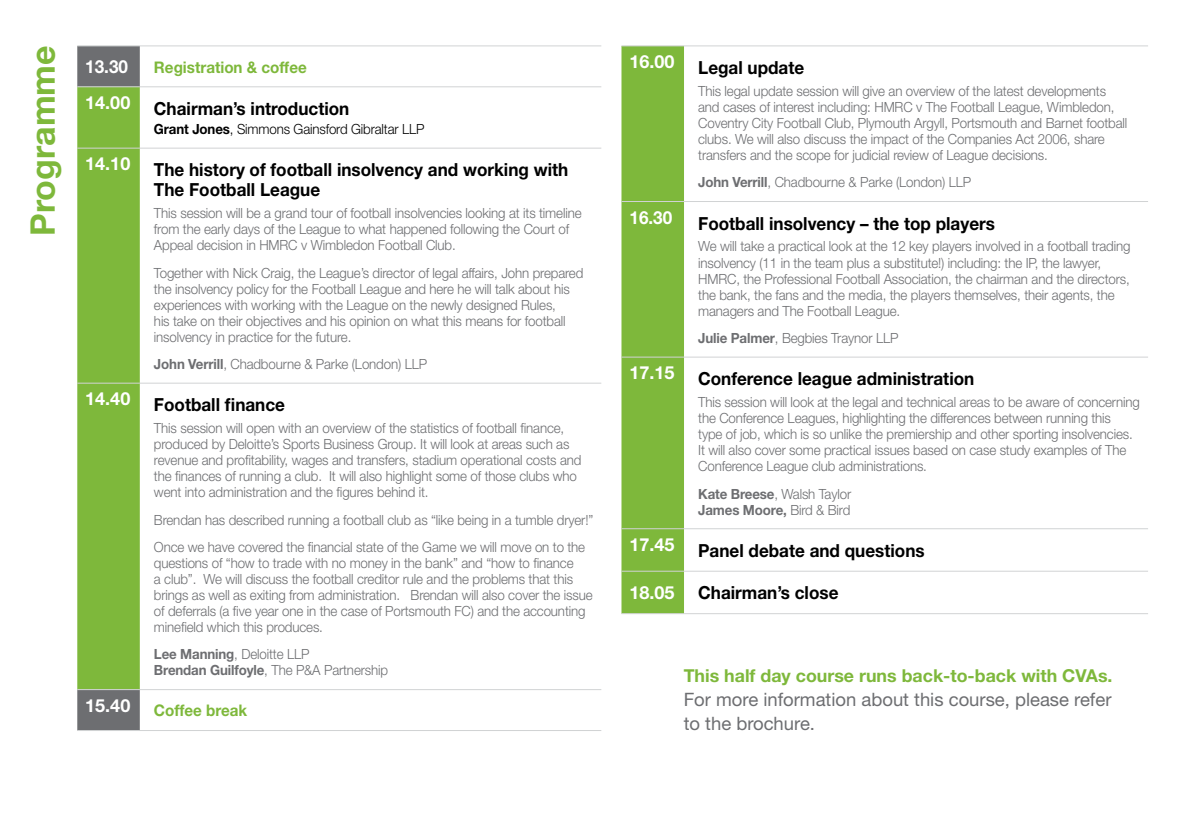
<style>
.page{position:relative;width:1191px;height:840px;background:#fff}
.page>*{position:absolute;margin:0;border:0;box-sizing:border-box;transform-origin:0 0}
.t1{font:700 34px "Helvetica Neue";color:#7eb83b}
.t2{font:18.4px/24px "Helvetica Neue";color:#6d6e71}
.t3{font:700 18px/20px "Helvetica Neue";color:#000;scale:.95 1}
.t4{font:700 18px "Helvetica Neue";color:#fff}
.t5{font:700 18px "Helvetica Neue";color:#fff;scale:.95 1}
.t6{font:700 17.8px "Helvetica Neue";color:#7eb83b}
.t7{font:700 16px "Helvetica Neue";color:#7eb83b;scale:.95 1}
.t8{font:300 14px/16px "Helvetica Neue";letter-spacing:-.01em;color:#6d6e71;scale:.95 1}
.t9{font:700 14px/16px "Helvetica Neue";color:#6d6e71;scale:.95 1}
.t10{font:300 14px "Helvetica Neue";letter-spacing:-.01em;color:#000;scale:.95 1}
.s1{font-weight:700}
.s2{font-weight:300}
</style>
<div class="page">
<div style="left:77px;top:46px;width:63px;height:683px;background:#6d6e71"></div>
<svg style="left:77px;top:87px;width:63px;height:601px"></svg>
<hr style="left:77px;top:45px;width:63px;height:1px;background:#d1d3d4">
<hr style="left:140px;top:45px;width:461px;height:1px;background:#d1d3d4">
<hr style="left:77px;top:86px;width:63px;height:1px;background:#d1d3d4">
<hr style="left:140px;top:86px;width:461px;height:1px;background:#d1d3d4">
<hr style="left:77px;top:147px;width:63px;height:1px;background:#d1d3d4">
<hr style="left:140px;top:147px;width:461px;height:1px;background:#d1d3d4">
<hr style="left:77px;top:382px;width:63px;height:1px;background:#d1d3d4">
<hr style="left:140px;top:382px;width:461px;height:1px;background:#d1d3d4">
<hr style="left:77px;top:688px;width:63px;height:1px;background:#d1d3d4">
<hr style="left:140px;top:688px;width:461px;height:1px;background:#d1d3d4">
<hr style="left:77px;top:729px;width:63px;height:1px;background:#d1d3d4">
<hr style="left:140px;top:729px;width:461px;height:1px;background:#d1d3d4">
<div style="left:621px;top:46px;width:63px;height:566px;background:#7eb83b"></div>
<hr style="left:621px;top:45px;width:63px;height:1px;background:#d1d3d4">
<hr style="left:684px;top:45px;width:464px;height:1px;background:#d1d3d4">
<hr style="left:621px;top:201px;width:63px;height:1px;background:#d1d3d4">
<hr style="left:684px;top:201px;width:464px;height:1px;background:#d1d3d4">
<hr style="left:621px;top:356px;width:63px;height:1px;background:#d1d3d4">
<hr style="left:684px;top:356px;width:464px;height:1px;background:#d1d3d4">
<hr style="left:621px;top:528px;width:63px;height:1px;background:#d1d3d4">
<hr style="left:684px;top:528px;width:464px;height:1px;background:#d1d3d4">
<hr style="left:621px;top:570px;width:63px;height:1px;background:#d1d3d4">
<hr style="left:684px;top:570px;width:464px;height:1px;background:#d1d3d4">
<hr style="left:621px;top:612px;width:63px;height:1px;background:#d1d3d4">
<hr style="left:684px;top:612px;width:464px;height:1px;background:#d1d3d4">
<h1 class="t1" style="left:22px;top:236px;width:192px;rotate:-90deg">Programme</h1>
<p class="t5" style="left:85px;top:56px;width:47px">13.30</p>
<p class="t7" style="left:154px;top:57px;width:162px">Registration &amp; coffee</p>
<p class="t4" style="left:85px;top:91px;width:47px">14.00</p>
<p class="t3" style="left:154px;top:98px;width:207px">Chairman’s introduction</p>
<p class="t10" style="left:154px;top:120px;width:286px"><span class="s1">Grant Jones</span>, Simmons Gainsford Gibraltar LLP</p>
<p class="t4" style="left:85px;top:152px;width:47px">14.10</p>
<p class="t3" style="left:154px;top:159px;width:437px">The history of football insolvency and working with<br>The Football League</p>
<p class="t8" style="left:154px;top:205px;width:451px">This session will be a grand tour of football insolvencies looking at its timeline from the early days of the League to what happened following the Court of<br>Appeal decision in HMRC v Wimbledon Football Club.</p>
<p class="t8" style="left:154px;top:264px;width:453px">Together with Nick Craig, the League’s director of legal affairs, John prepared the insolvency policy for the Football League and here he will talk about his experiences with working with the League on the newly designed Rules,<br>his take on their objectives and his opinion on what this means for football insolvency in practice for the future.</p>
<p class="t8" style="left:154px;top:355px;width:289px"><span class="s1">John Verrill</span>, Chadbourne &amp; Parke (London) LLP</p>
<p class="t4" style="left:85px;top:387px;width:47px">14.40</p>
<p class="t3" style="left:154px;top:394px;width:139px">Football finance</p>
<p class="t8" style="left:154px;top:419px;width:451px">This session will open with an overview of the statistics of football finance, produced by Deloitte’s Sports Business Group. It will look at areas such as revenue and profitability, wages and transfers, stadium operational costs and the finances of running a club. It will also highlight some of those clubs who went into administration and the figures behind it.</p>
<p class="t8" style="left:154px;top:505px;width:464px;line-height:27.4px">Brendan has described running a football club as “like being in a tumble dryer!”<br>Once we have covered the financial state of the Game we will move on to the</p>
<p class="t8" style="left:154px;top:554px;width:463px">questions of “how to trade with no money in the bank” and “how to finance<br>a club”. We will discuss the football creditor rule and the problems that this brings as well as exiting from administration. Brendan will also cover the issue of deferrals (a five year one in the case of Portsmouth FC) and the accounting minefield which this produces.</p>
<p class="t8" style="left:154px;top:645px;width:248px"><span class="s1">Lee Manning</span>, Deloitte LLP<br><span class="s1">Brendan Guilfoyle</span>, The P&amp;A Partnership</p>
<p class="t4" style="left:85px;top:693px;width:47px">15.40</p>
<p class="t7" style="left:154px;top:700px;width:100px">Coffee break</p>
<p class="t4" style="left:629px;top:50px;width:47px">16.00</p>
<p class="t3" style="left:698px;top:57px;width:113px">Legal update</p>
<p class="t8" style="left:698px;top:82px;width:453px">This legal update session will give an overview of the latest developments and cases of interest including: HMRC v The Football League, Wimbledon, Coventry City Football Club, Plymouth Argyll, Portsmouth and Barnet football clubs. We will also discuss the impact of the Companies Act 2006, share transfers and the scope for judicial review of League decisions.</p>
<p class="t8" style="left:698px;top:174px;width:289px"><span class="s1">John Verrill</span>, Chadbourne &amp; Parke (London) LLP</p>
<p class="t5" style="left:629px;top:206px;width:47px">16.30</p>
<p class="t3" style="left:698px;top:213px;width:314px">Football insolvency – the top players</p>
<p class="t8" style="left:698px;top:238px;width:456px">We will take a practical look at the 12 key players involved in a football trading insolvency (11 in the team plus a substitute!) including: the IP, the lawyer, HMRC, the Professional Football Association, the chairman and the directors, the bank, the fans and the media, the players themselves, their agents, the managers and The Football League.</p>
<p class="t8" style="left:698px;top:329px;width:212px"><span class="s1">Julie Palmer</span>, Begbies Traynor LLP</p>
<p class="t4" style="left:629px;top:361px;width:47px">17.15</p>
<p class="t3" style="left:698px;top:368px;width:292px">Conference league administration</p>
<p class="t8" style="left:698px;top:393px;width:466px">This session will look at the legal and technical areas to be aware of concerning the Conference Leagues, highlighting the differences between running this<br>type of job, which is so unlike the premiership and other sporting insolvencies.<br>It will also cover some practical issues based on case study examples of The Conference League club administrations.</p>
<p class="t9" style="left:698px;top:485px;width:163px">Kate Breese<span class="s2">, Walsh Taylor<br></span>James Moore, <span class="s2">Bird &amp; Bird</span></p>
<p class="t4" style="left:629px;top:533px;width:47px">17.45</p>
<p class="t3" style="left:698px;top:540px;width:240px">Panel debate and questions</p>
<p class="t4" style="left:629px;top:581px;width:47px">18.05</p>
<p class="t3" style="left:698px;top:582px;width:149px">Chairman’s close</p>
<p class="t6" style="left:683px;top:664px;width:430px">This half day course runs back-to-back with CVAs.</p>
<h2 class="t2" style="left:683px;top:687px;width:429px">For more information about this course, please refer to the brochure.</h2>
</div>
